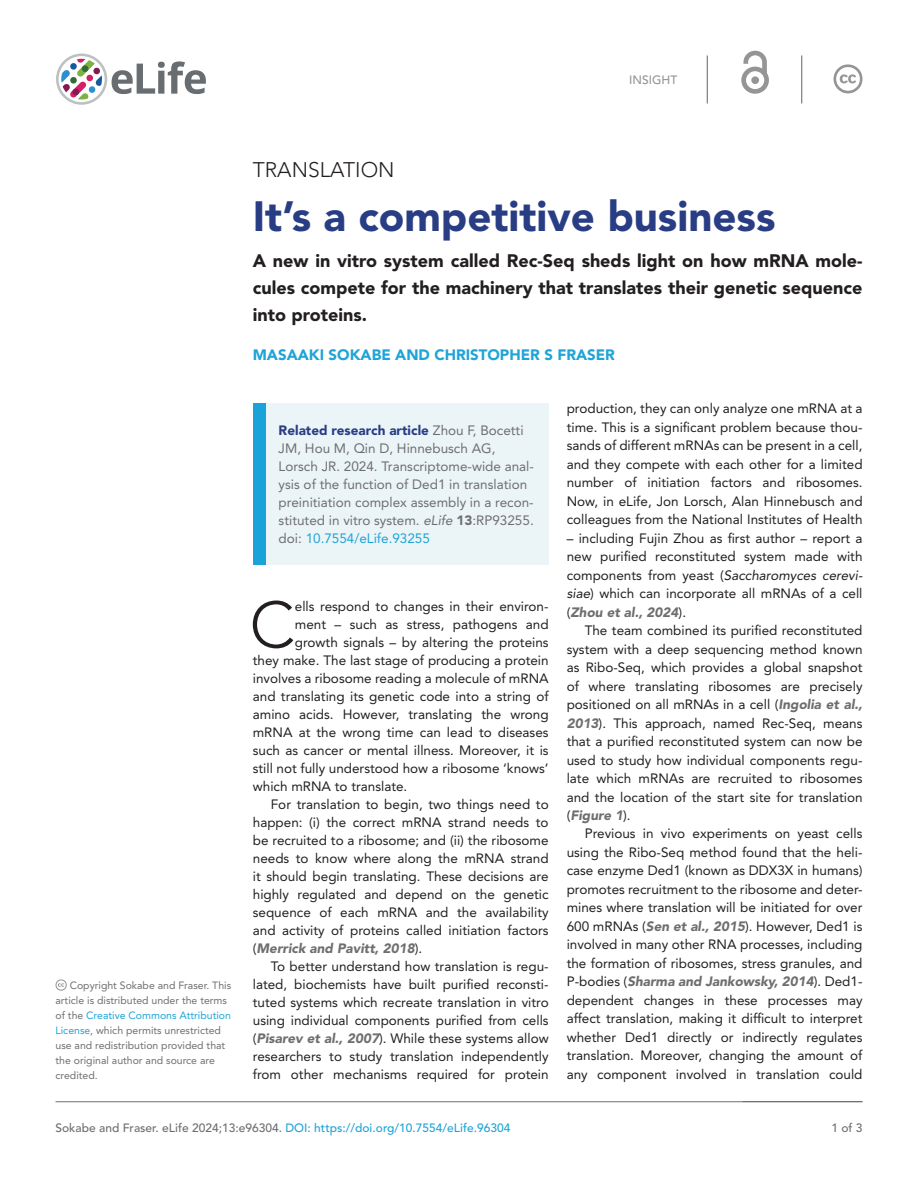
<style>
.page{position:relative;width:918px;height:1188px;background:#fff}
.page>*{position:absolute;margin:0;border:0;box-sizing:border-box;transform-origin:0 0}
.t1{font:300 64.35px "Avenir LT Std";color:#231f20}
.t2{font:900 42px "Avenir LT Std";color:#283d84}
.t3{font:300 21px "Avenir LT Std";color:#231f20}
.t4{font:900 18px/27px "Avenir LT Std";color:#231f20;text-align:justify}
.t5{font:900 15px "Avenir LT Std";color:#1ea4d7}
.t6{font:13.5px/18.5px "Avenir LT Std";color:#231f20;text-align:justify}
.t7{font:13.5px/18px "Avenir LT Std";color:#6e6e70}
.t8{font:italic 900 13.5px "Avenir LT Std";color:#6e6e70}
.t9{font:500 12px "Avenir LT Std";color:#1ea4d7}
.t10{font:500 12px "Avenir LT Std";color:#939596}
.t11{font:500 12px "Avenir LT Std";color:#6e6e70}
.t12{font:10.5px/15px "Avenir LT Std";color:#6e6d70}
.s1{color:#1ea4d7}
.s2{font-weight:900;color:#283d84}
.s3{font-style:italic}
.s4{font-weight:900}
.s5{font-weight:400;font-style:normal;color:#231f20}
.s6{font-weight:900;font-style:italic;color:#6e6e70}
.s7{color:#6e6e70}
</style>
<div class="page">
<svg style="left:741px;top:51px;width:28px;height:43px"></svg>
<svg style="left:834px;top:64px;width:28px;height:29px"></svg>
<hr style="left:707px;top:56px;width:1px;height:48px;background:#636366">
<hr style="left:802px;top:56px;width:1px;height:48px;background:#636366">
<svg style="left:56px;top:54px;width:150px;height:51px"></svg>
<hr style="left:56px;top:1101px;width:806px;height:1px;background:#6e6e70">
<svg style="left:56px;top:979px;width:11px;height:12px"></svg>
<div style="left:253px;top:403px;width:296px;height:162px;background:#ebf4f7"></div>
<div style="left:253px;top:403px;width:12px;height:162px;background:#1aa3d8"></div>
<p class="t10" style="left:629px;top:73px;width:50px">INSIGHT</p>
<p class="t12" style="left:56px;top:978px;width:177px;text-indent:14px">Copyright Sokabe and Fraser. This article is distributed under the terms of the <span class="s1">Creative Commons Attribution<br>License</span>, which permits unrestricted use and redistribution provided that the original author and source are credited.</p>
<h3 class="t3" style="left:253px;top:157px;width:143px">TRANSLATION</h3>
<h2 class="t2" style="left:253px;top:191px;width:524px">It’s a competitive business</h2>
<h3 class="t4" style="left:253px;top:247px;width:611px">A new in vitro system called Rec-Seq sheds light on how mRNA mole&shy;cules compete for the machinery that translates their genetic sequence into proteins.</h3>
<p class="t5" style="left:253px;top:345px;width:364px">MASAAKI SOKABE AND CHRISTOPHER S FRASER</p>
<p class="t7" style="left:279px;top:421px;width:257px"><span class="s2">Related research article</span> Zhou F, Bocetti JM, Hou M, Qin D, Hinnebusch AG, Lorsch JR. 2024. Transcriptome-wide anal&shy;ysis of the function of Ded1 in translation preinitiation complex assembly in a recon&shy;stituted in vitro system. <span class="s3">eLife</span> <span class="s4">13</span>:RP93255. doi: <span class="s1">10.7554/eLife.93255</span></p>
<h1 class="t1" style="left:250px;top:587px;width:47px">C</h1>
<p class="t6" style="left:295px;top:597px;width:255px">ells respond to changes in their environ-</p>
<p class="t6" style="left:295px;top:615px;width:255px">ment – such as stress, pathogens and</p>
<p class="t6" style="left:295px;top:633px;width:255px">growth signals – by altering the proteins</p>
<p class="t6" style="left:253px;top:651px;width:297px">they make. The last stage of producing a protein</p>
<p class="t6" style="left:253px;top:669px;width:297px">involves a ribosome reading a molecule of mRNA</p>
<p class="t6" style="left:253px;top:687px;width:297px">and translating its genetic code into a string of</p>
<p class="t6" style="left:253px;top:705px;width:297px">amino acids. However, translating the wrong</p>
<p class="t6" style="left:253px;top:723px;width:297px">mRNA at the wrong time can lead to diseases</p>
<p class="t6" style="left:253px;top:741px;width:297px">such as cancer or mental illness. Moreover, it is</p>
<p class="t6" style="left:253px;top:759px;width:297px">still not fully understood how a ribosome ‘knows’</p>
<p class="t6" style="left:253px;top:777px;width:156px">which mRNA to translate.</p>
<p class="t6" style="left:271px;top:795px;width:279px">For translation to begin, two things need to</p>
<p class="t6" style="left:253px;top:813px;width:297px">happen: (i) the correct mRNA strand needs to</p>
<p class="t6" style="left:253px;top:831px;width:297px">be recruited to a ribosome; and (ii) the ribosome</p>
<p class="t6" style="left:253px;top:849px;width:297px">needs to know where along the mRNA strand</p>
<p class="t6" style="left:253px;top:867px;width:297px">it should begin translating. These decisions are</p>
<p class="t6" style="left:253px;top:885px;width:297px">highly regulated and depend on the genetic</p>
<p class="t6" style="left:253px;top:903px;width:297px">sequence of each mRNA and the availability</p>
<p class="t6" style="left:253px;top:921px;width:297px">and activity of proteins called initiation factors</p>
<p class="t8" style="left:253px;top:940px;width:171px"><span class="s5">(</span>Merrick and Pavitt, 2018<span class="s5">).</span></p>
<p class="t6" style="left:271px;top:957px;width:279px">To better understand how translation is regu-</p>
<p class="t6" style="left:253px;top:975px;width:297px">lated, biochemists have built purified reconsti-</p>
<p class="t6" style="left:253px;top:993px;width:297px">tuted systems which recreate translation in vitro</p>
<p class="t6" style="left:253px;top:1011px;width:297px">using individual components purified from cells</p>
<p class="t6" style="left:253px;top:1029px;width:297px">(<span class="s6">Pisarev et al., 2007</span>). While these systems allow</p>
<p class="t6" style="left:253px;top:1047px;width:297px">researchers to study translation independently</p>
<p class="t6" style="left:253px;top:1065px;width:297px">from other mechanisms required for protein</p>
<p class="t6" style="left:567px;top:400px;width:297px">production, they can only analyze one mRNA at a time. This is a significant problem because thou&shy;sands of different mRNAs can be present in a cell, and they compete with each other for a limited number of initiation factors and ribosomes.<br>Now, in eLife, Jon Lorsch, Alan Hinnebusch and colleagues from the National Institutes of Health</p>
<p class="t6" style="left:567px;top:529px;width:297px">– including Fujin Zhou as first author – report a new purified reconstituted system made with components from yeast (<span class="s3">Saccharomyces cerevi&shy;siae</span>) which can incorporate all mRNAs of a cell (<span class="s6">Zhou et al., 2024</span>).</p>
<p class="t6" style="left:567px;top:621px;width:297px;text-indent:18px">The team combined its purified reconstituted system with a deep sequencing method known as Ribo-Seq, which provides a global snapshot of where translating ribosomes are precisely positioned on all mRNAs in a cell (<span class="s6">Ingolia et al., 2013</span>). This approach, named Rec-Seq, means that a purified reconstituted system can now be used to study how individual components regu&shy;late which mRNAs are recruited to ribosomes and the location of the start site for translation (<span class="s6">Figure 1</span>).</p>
<p class="t6" style="left:567px;top:825px;width:297px;text-indent:18px">Previous in vivo experiments on yeast cells using the Ribo-Seq method found that the heli&shy;case enzyme Ded1 (known as DDX3X in humans) promotes recruitment to the ribosome and deter&shy;mines where translation will be initiated for over 600 mRNAs (<span class="s6">Sen et al., 2015</span>). However, Ded1 is involved in many other RNA processes, including the formation of ribosomes, stress granules, and P-bodies (<span class="s6">Sharma and Jankowsky, 2014</span>). Ded1- dependent changes in these processes may affect translation, making it difficult to interpret whether Ded1 directly or indirectly regulates translation. Moreover, changing the amount of any component involved in translation could</p>
<p class="t9" style="left:56px;top:1121px;width:456px"><span class="s7">Sokabe and Fraser. eLife 2024;13:e96304.</span> DOI: https://doi.org/10.7554/eLife.96304</p>
<p class="t11" style="left:831px;top:1121px;width:33px">1 of 3</p>
</div>
